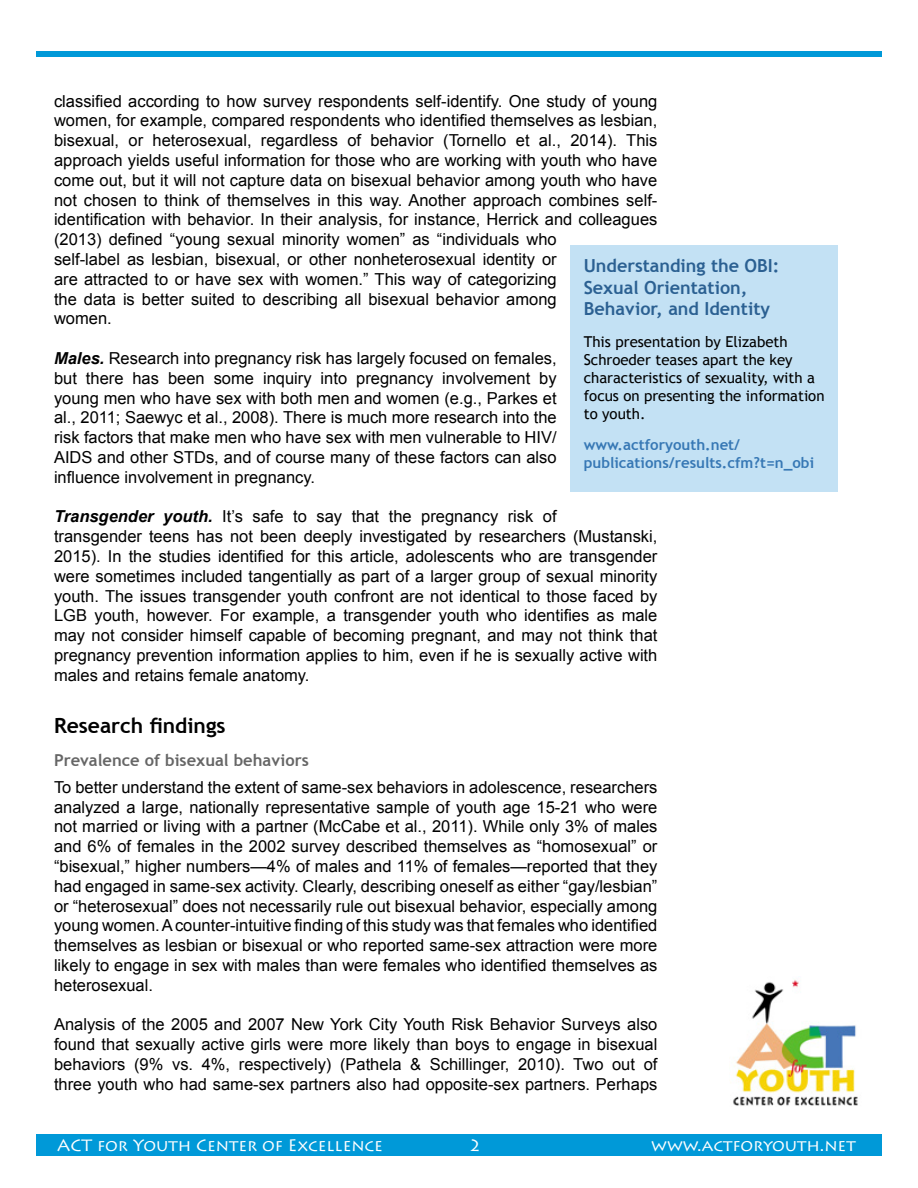
<style>
.page{position:relative;width:918px;height:1188px;background:#fff}
.page>*{position:absolute;margin:0;border:0;box-sizing:border-box;transform-origin:0 0}
.t1{font:700 21px "Trebuchet MS";color:#000}
.t2{font:700 18px/21.6px "Trebuchet MS";color:#2b6092}
.t3{font:16.5px/19.8px "Arial";color:#000;text-align:justify}
.t4{font:16.5px "Lithos Pro";color:#fff}
.t5{font:700 16.5px "Trebuchet MS";color:#666}
.t6{font:15px/18px "Trebuchet MS";color:#000}
.t7{font:700 15px/18px "Trebuchet MS";color:#3778b5}
.s1{font-weight:700;font-style:italic}
</style>
<div class="page">
<img style="left:733px;top:980px;width:125px;height:126px">
<div style="left:36px;top:51px;width:846px;height:6px;background:#0099d8"></div>
<div style="left:37px;top:1135px;width:844px;height:20px;background:#0099d8"></div>
<div style="left:36px;top:1134px;width:846px;height:22px;border:2px solid #0099d8"></div>
<div style="left:570px;top:245px;width:268px;height:246px;background:#c3e1f4"></div>
<p class="t3" style="left:54px;top:91px;width:605px;text-align:left">classified according to how survey respondents self-identify. One study of young women, for example, compared respondents who identified themselves as lesbian, bisexual, or heterosexual, regardless of behavior (Tornello et al., 2014). This approach yields useful information for those who are working with youth who have come out, but it will not capture data on bisexual behavior among youth who have not chosen to think of themselves in this way. Another approach combines self&shy;identification with behavior. In their analysis, for instance, Herrick and colleagues (2013) defined “young sexual minority women” as “individuals who<br>self-label as lesbian, bisexual, or other nonheterosexual identity or<br>are attracted to or have sex with women.” This way of categorizing<br>the data is better suited to describing all bisexual behavior among<br>women.</p>
<p class="t3" style="left:54px;top:348px;width:504px"><span class="s1">Males.</span> Research into pregnancy risk has largely focused on females, but there has been some inquiry into pregnancy involvement by young men who have sex with both men and women (e.g., Parkes et al., 2011; Saewyc et al., 2008). There is much more research into the risk factors that make men who have sex with men vulnerable to HIV/ AIDS and other STDs, and of course many of these factors can also influence involvement in pregnancy.</p>
<p class="t3" style="left:54px;top:507px;width:605px;text-align:left"><span class="s1">Transgender youth.</span> It’s safe to say that the pregnancy risk of<br>transgender teens has not been deeply investigated by researchers (Mustanski, 2015). In the studies identified for this article, adolescents who are transgender were sometimes included tangentially as part of a larger group of sexual minority youth. The issues transgender youth confront are not identical to those faced by LGB youth, however. For example, a transgender youth who identifies as male may not consider himself capable of becoming pregnant, and may not think that pregnancy prevention information applies to him, even if he is sexually active with males and retains female anatomy.</p>
<p class="t1" style="left:54px;top:712px;width:173px">Research findings</p>
<p class="t5" style="left:54px;top:750px;width:256px">Prevalence of bisexual behaviors</p>
<p class="t3" style="left:54px;top:777px;width:605px">To better understand the extent of same-sex behaviors in adolescence, researchers analyzed a large, nationally representative sample of youth age 15-21 who were not married or living with a partner (McCabe et al., 2011). While only 3% of males and 6% of females in the 2002 survey described themselves as “homosexual” or “bisexual,” higher numbers—4% of males and 11% of females—reported that they had engaged in same-sex activity. Clearly, describing oneself as either “gay/lesbian” or “heterosexual” does not necessarily rule out bisexual behavior, especially among young women. A counter-intuitive finding of this study was that females who identified themselves as lesbian or bisexual or who reported same-sex attraction were more likely to engage in sex with males than were females who identified themselves as heterosexual.</p>
<p class="t3" style="left:54px;top:1015px;width:605px">Analysis of the 2005 and 2007 New York City Youth Risk Behavior Surveys also found that sexually active girls were more likely than boys to engage in bisexual behaviors (9% vs. 4%, respectively) (Pathela &amp; Schillinger, 2010). Two out of three youth who had same-sex partners also had opposite-sex partners. Perhaps</p>
<p class="t2" style="left:584px;top:255px;width:197px">Understanding the OBI:<br>Sexual Orientation,<br>Behavior, and Identity</p>
<p class="t6" style="left:584px;top:333px;width:242px">This presentation by Elizabeth<br>Schroeder teases apart the key characteristics of sexuality, with a focus on presenting the information to youth.</p>
<p class="t7" style="left:584px;top:436px;width:232px">www.actforyouth.net/ publications/results.cfm?t=n_obi</p>
<p class="t4" style="left:57px;top:1136px;width:327px">ACT for Youth Center of Excellence</p>
<p class="t4" style="left:470px;top:1136px;width:13px">2</p>
<p class="t4" style="left:651px;top:1136px;width:206px">www.actforyouth.net</p>
</div>
